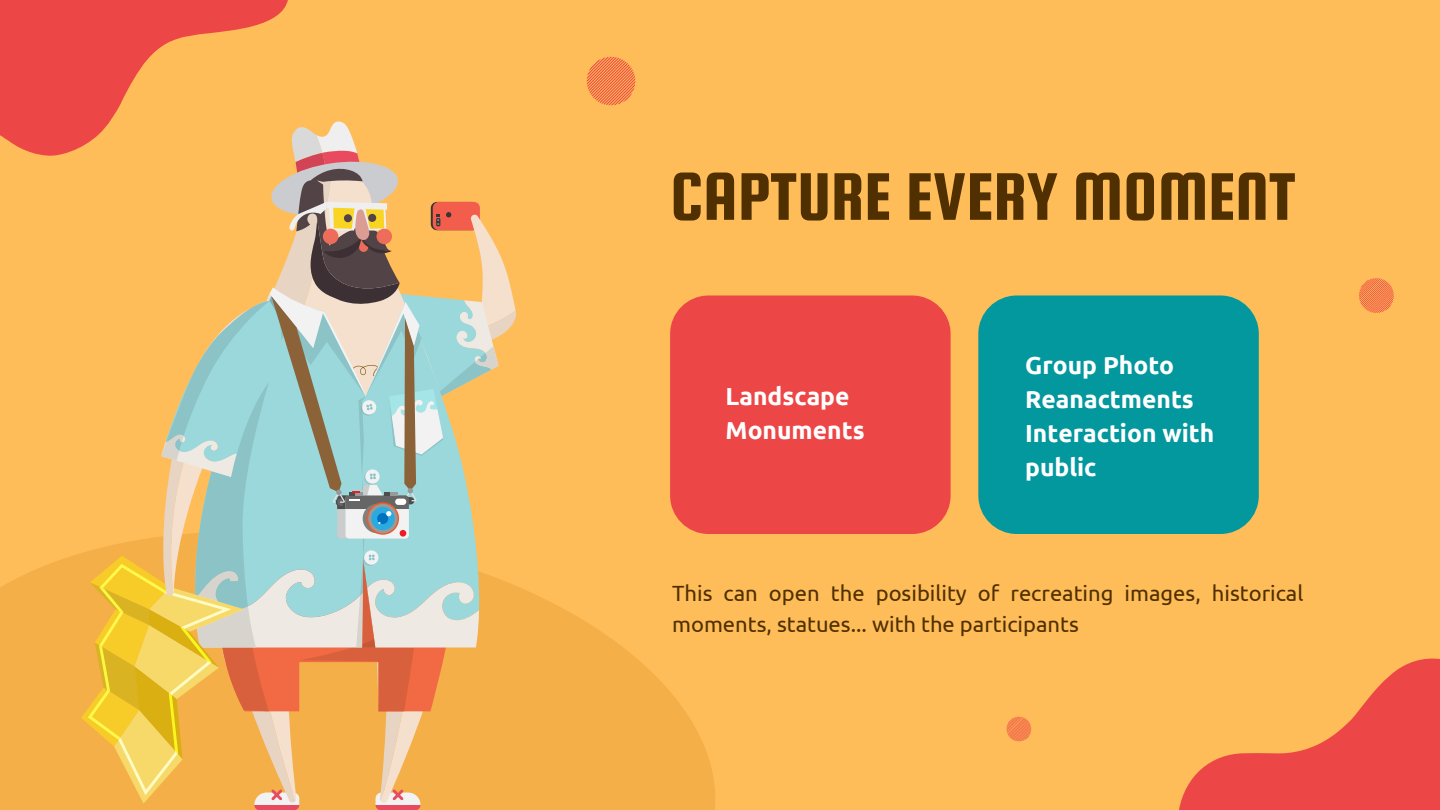
<style>
.page{position:relative;width:1440px;height:810px;background:#ffbd59}
.page>*{position:absolute;margin:0;border:0;box-sizing:border-box;transform-origin:0 0}
.t1{font:72px "Squada One";color:#503000}
.t2{font:700 24.6px "Ubuntu";color:#fff}
.t3{font:22px/30.8px "Ubuntu";color:#503000}
</style>
<div class="page">
<svg style="left:0;top:502px;width:715px;height:308px;fill:#f4af48"></svg>
<svg style="left:81px;top:121px;width:435px;height:689px"></svg>
<svg style="left:0;top:0;width:313px;height:220px"></svg>
<svg style="left:1179px;top:658px;width:261px;height:152px;fill:#ed4646"></svg>
<div style="left:670px;top:295px;width:281px;height:239px;background:#ed4646;border-radius:38px"></div>
<div style="left:978px;top:295px;width:281px;height:239px;background:#03989e;border-radius:38px"></div>
<svg style="left:587px;top:57px;width:48px;height:48px"></svg>
<svg style="left:1359px;top:278px;width:35px;height:35px"></svg>
<svg style="left:1007px;top:717px;width:24px;height:24px"></svg>
<p class="t1" style="left:670px;top:158px;width:627px">CAPTURE EVERY MOMENT</p>
<p class="t2" style="left:726px;top:382px;width:125px">Landscape</p>
<p class="t2" style="left:726px;top:416px;width:141px">Monuments</p>
<p class="t2" style="left:1025px;top:351px;width:151px">Group Photo</p>
<p class="t2" style="left:1025px;top:385px;width:170px">Reanactments</p>
<p class="t2" style="left:1025px;top:419px;width:191px">Interaction with</p>
<p class="t2" style="left:1025px;top:453px;width:73px">public</p>
<p class="t3" style="left:672px;top:577px;width:633px">This can open the posibility of recreating images, historical moments, statues... with the participants</p>
</div>
